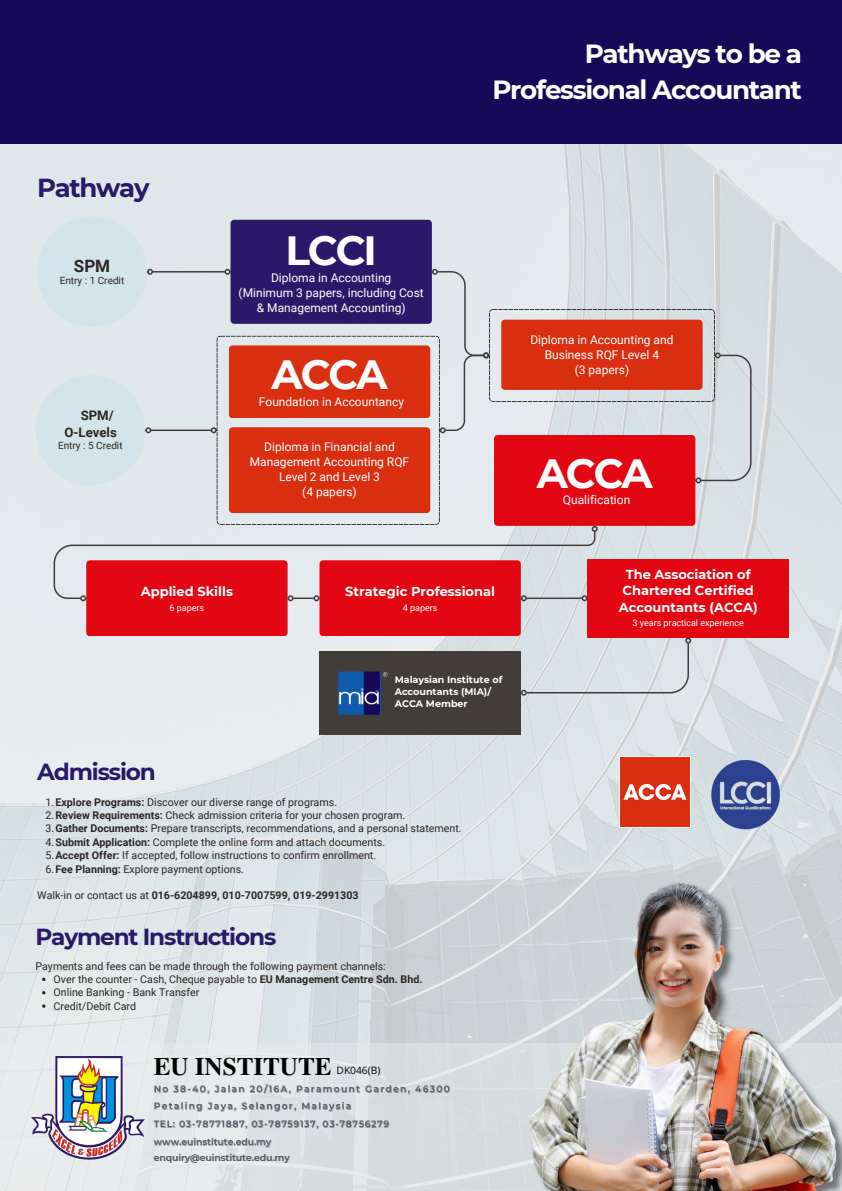
<style>
.page{position:relative;width:842px;height:1191px;background:#fff}
.page>*{position:absolute;margin:0;border:0;box-sizing:border-box;transform-origin:0 0}
.t1{font:700 40.7px "Montserrat";letter-spacing:-.05em;color:#fff}
.t2{font:700 26.2px/36px "Montserrat";letter-spacing:-.05em;color:#fff;text-align:right}
.t3{font:700 26px "Montserrat";letter-spacing:-.05em;color:#291968}
.t4{font:700 25.1px "Te X Gyre Termes";color:#000}
.t5{font:700 23.2px "Montserrat";letter-spacing:-.05em;color:#291968}
.t6{font:700 17px "Roboto";color:#2c2624}
.t7{font:700 13.2px/16.8px "Roboto";color:#2c2624;text-align:right}
.t8{font:700 13px/16.5px "Montserrat";color:#fff;text-align:center}
.t9{font:12px/15px "Roboto";color:#fff;text-align:center}
.t10{font:10.7px "Roboto";color:#2c2624}
.t11{font:700 10.7px "Roboto";color:#2c2624}
.t12{font:10.2px "Open Sans";color:#000}
.t13{font:10px "Roboto";color:#2c2624}
.t14{font:700 9.5px/12px "Montserrat";color:#fff}
.t15{font:600 9.2px "Montserrat";letter-spacing:.14em;color:#535e69}
.t16{font:600 9.2px "Montserrat";color:#535e69}
.t17{font:600 9.2px "Montserrat";letter-spacing:.07em;color:#535e69}
.t18{font:9px "Roboto";color:#fff}
.s1{font-weight:700}
.s2{font-weight:400}
</style>
<div class="page">
<img style="left:0;top:143px;width:842px;height:900px">
<div style="left:0;top:1043px;width:842px;height:147px;background:linear-gradient(to bottom,#dee4e6,#dde1e3)"></div>
<div style="left:0;top:0;width:842px;height:143px;background:#160a58"></div>
<div style="left:37px;top:217px;width:110px;height:110px;background:#d3e4ea;border-radius:50%"></div>
<div style="left:588px;top:559px;width:201px;height:78px;background:#e20713"></div>
<div style="left:319px;top:650px;width:202px;height:84px;background:#423c3a"></div>
<img style="left:338px;top:695px;width:44px;height:20px">
<img style="left:529px;top:881px;width:313px;height:309px">
<svg style="left:53px;top:220px;width:699px;height:475px;background:#cc8d92"></svg>
<div style="left:35px;top:375px;width:110px;height:110px;background:#d3e4ea;border-radius:50%"></div>
<img style="left:24px;top:1049px;width:129px;height:119px">
<svg style="left:42px;top:990px;width:3px;height:4px"></svg>
<img style="left:620px;top:756px;width:70px;height:71px">
<img style="left:709px;top:756px;width:73px;height:74px">
<p class="t3" style="left:37px;top:172px;width:114px">Pathway</p>
<h3 class="t6" style="left:74px;top:256px;width:38px">SPM</h3>
<h5 class="t13" style="left:60px;top:275px;width:66px">Entry : 1 Credit</h5>
<p class="t7" style="left:64px;top:407px;width:54px">SPM/<br>O-Levels</p>
<p class="t13" style="left:58px;top:440px;width:66px">Entry : 5 Credit</p>
<p class="t1" style="left:285px;top:225px;width:93px">LCCI</p>
<p class="t9" style="left:271px;top:270px;width:122px">Diploma in Accounting</p>
<h1 class="t9" style="left:239px;top:285px;width:187px">(Minimum 3 papers, including Cost &amp; Management Accounting)</h1>
<h6 class="t1" style="left:272px;top:350px;width:117px">ACCA</h6>
<h1 class="t9" style="left:259px;top:394px;width:147px">Foundation in Accountancy</h1>
<p class="t9" style="left:250px;top:440px;width:161px">Diploma in Financial and<br>Management Accounting RQF<br>Level 2 and Level 3</p>
<p class="t9" style="left:302px;top:485px;width:56px">(4 papers)</p>
<p class="t2" style="left:492px;top:35px;width:311px">Pathways to be a<br>Professional Accountant</p>
<p class="t9" style="left:530px;top:332px;width:145px">Diploma in Accounting and<br>Business RQF Level 4</p>
<p class="t9" style="left:575px;top:362px;width:56px">(3 papers)</p>
<p class="t1" style="left:537px;top:448px;width:117px">ACCA</p>
<h1 class="t9" style="left:563px;top:492px;width:69px">Qualification</h1>
<p class="t8" style="left:141px;top:583px;width:94px">Applied Skills</p>
<h3 class="t18" style="left:170px;top:603px;width:36px">6 papers</h3>
<p class="t8" style="left:345px;top:583px;width:151px">Strategic Professional</p>
<p class="t18" style="left:403px;top:603px;width:36px">4 papers</p>
<p class="t14" style="left:395px;top:673px;width:109px">Malaysian Institute of<br>Accountants (MIA)/<br>ACCA Member</p>
<p class="t5" style="left:37px;top:758px;width:120px">Admission</p>
<p class="t10" style="left:46px;top:795px;width:293px">1.<span class="s1">Explore Programs:</span> Discover our diverse range of programs.</p>
<h4 class="t10" style="left:46px;top:809px;width:361px">2.<span class="s1">Review Requirements:</span> Check admission criteria for your chosen program.</h4>
<p class="t10" style="left:46px;top:822px;width:418px">3.<span class="s1">Gather Documents:</span> Prepare transcripts, recommendations, and a personal statement.</p>
<p class="t10" style="left:46px;top:835px;width:341px">4.<span class="s1">Submit Application:</span> Complete the online form and attach documents.</p>
<p class="t10" style="left:46px;top:849px;width:332px">5.<span class="s1">Accept Offer:</span> If accepted, follow instructions to confirm enrollment.</p>
<p class="t10" style="left:46px;top:862px;width:200px">6.<span class="s1">Fee Planning:</span> Explore payment options.</p>
<p class="t11" style="left:37px;top:889px;width:323px"><span class="s2">Walk-in or contact us at</span> 016-6204899, 010-7007599, 019-2991303</p>
<h6 class="t5" style="left:35px;top:922px;width:242px">Payment Instructions</h6>
<p class="t10" style="left:35px;top:959px;width:352px">Payments and fees can be made through the following payment channels:</p>
<p class="t10" style="left:54px;top:973px;width:370px">Over the counter - Cash, Cheque payable to <span class="s1">EU Management Centre Sdn. Bhd.</span></p>
<p class="t10" style="left:54px;top:986px;width:147px">Online Banking - Bank Transfer</p>
<p class="t10" style="left:54px;top:999px;width:84px">Credit/Debit Card</p>
<p class="t4" style="left:154px;top:1047px;width:179px">EU INSTITUTE</p>
<p class="t12" style="left:337px;top:1063px;width:45px">DK046(B)</p>
<p class="t15" style="left:154px;top:1083px;width:298px">No 38-40, Jalan 20/16A, Paramount Garden, 46300</p>
<p class="t15" style="left:154px;top:1100px;width:199px">Petaling Jaya, Selangor, Malaysia</p>
<p class="t17" style="left:154px;top:1118px;width:237px">TEL: 03-78771887, 03-78759137, 03-78756279</p>
<h6 class="t16" style="left:154px;top:1136px;width:119px">www.euinstitute.edu.my</h6>
<p class="t16" style="left:154px;top:1151px;width:137px">enquiry@euinstitute.edu.my</p>
<p class="t8" style="left:619px;top:565px;width:140px">The Association of<br>Chartered Certified<br>Accountants (ACCA)</p>
<p class="t18" style="left:632px;top:617px;width:113px">3 years practical experience</p>
</div>
